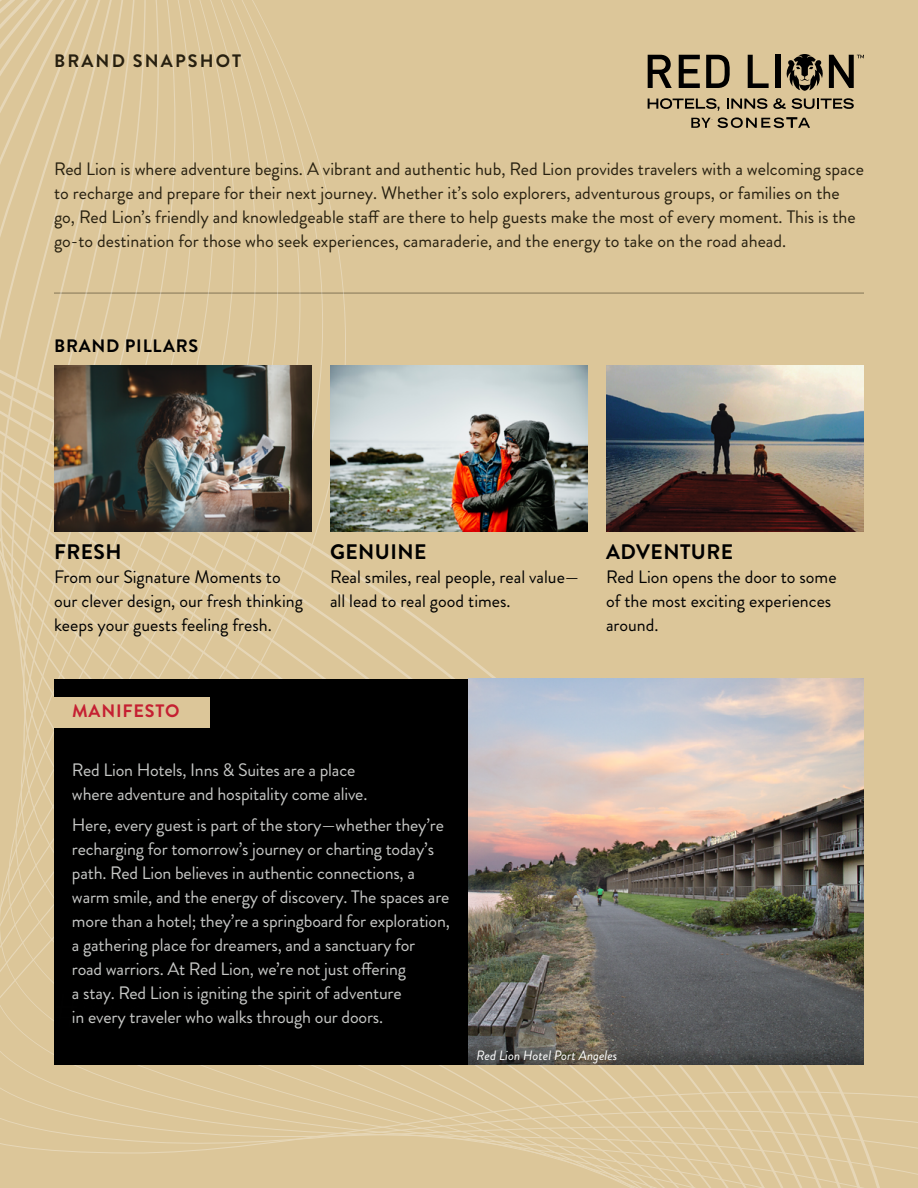
<style>
.page{position:relative;width:918px;height:1188px;background:#dcc699}
.page>*{position:absolute;margin:0;border:0;box-sizing:border-box;transform-origin:0 0}
.t1{font:700 21px "Brandon Grotesque";letter-spacing:.02em;color:#000}
.t2{font:18px/24px "Brandon Grotesque";letter-spacing:-.01em;color:#c7c8c6}
.t3{font:18px/24px "Brandon Grotesque";color:#272010}
.t4{font:18px/24px "Brandon Grotesque";color:#000}
.t5{font:700 18px "Brandon Grotesque";letter-spacing:.12em;color:#272010}
.t6{font:700 18px "Brandon Grotesque";letter-spacing:.045em;color:#000}
.t7{font:700 18px "Brandon Grotesque";letter-spacing:.045em;color:#c52032}
.t8{font:italic 13.5px "Brandon Grotesque";color:#fff}
</style>
<div class="page">
<svg style="left:786px;top:54px;width:37px;height:37px"></svg>
<svg style="left:648px;top:55px;width:24px;height:33px"></svg>
<svg style="left:679px;top:55px;width:21px;height:33px"></svg>
<svg style="left:706px;top:55px;width:24px;height:33px"></svg>
<div style="left:775px;top:55px;width:5px;height:33px;background:#000"></div>
<svg style="left:748px;top:55px;width:21px;height:33px"></svg>
<svg style="left:648px;top:98px;width:71px;height:13px"></svg>
<svg style="left:727px;top:98px;width:40px;height:11px"></svg>
<svg style="left:773px;top:98px;width:13px;height:11px"></svg>
<svg style="left:792px;top:98px;width:62px;height:11px"></svg>
<svg style="left:829px;top:55px;width:35px;height:33px"></svg>
<svg style="left:691px;top:118px;width:20px;height:10px"></svg>
<svg style="left:717px;top:117px;width:93px;height:11px"></svg>
<div style="left:54px;top:679px;width:810px;height:385px;background:#000"></div>
<img style="left:468px;top:678px;width:396px;height:357px">
<div style="left:54px;top:697px;width:155px;height:31px;background:#dcc699"></div>
<svg style="left:468px;top:1035px;width:396px;height:29px"></svg>
<img style="left:54px;top:366px;width:258px;height:166px">
<img style="left:330px;top:366px;width:258px;height:166px">
<img style="left:606px;top:366px;width:258px;height:166px">
<p class="t5" style="left:54px;top:48px;width:189px">BRAND SNAPSHOT</p>
<p class="t3" style="left:54px;top:157px;width:812px">Red Lion is where adventure begins. A vibrant and authentic hub, Red Lion provides travelers with a welcoming space to recharge and prepare for their next journey. Whether it’s solo explorers, adventurous groups, or families on the go, Red Lion’s friendly and knowledgeable staff are there to help guests make the most of every moment. This is the go-to destination for those who seek experiences, camaraderie, and the energy to take on the road ahead.</p>
<p class="t6" style="left:54px;top:333px;width:146px">BRAND PILLARS</p>
<p class="t1" style="left:54px;top:537px;width:69px">FRESH</p>
<p class="t4" style="left:54px;top:565px;width:251px">From our Signature Moments to our clever design, our fresh thinking keeps your guests feeling fresh.</p>
<p class="t7" style="left:72px;top:699px;width:109px">MANIFESTO</p>
<p class="t1" style="left:330px;top:537px;width:98px">GENUINE</p>
<p class="t4" style="left:330px;top:565px;width:251px">Real smiles, real people, real value— all lead to real good times.</p>
<p class="t2" style="left:72px;top:758px;width:297px">Red Lion Hotels, Inns &amp; Suites are a place where adventure and hospitality come alive.</p>
<p class="t2" style="left:72px;top:813px;width:380px">Here, every guest is part of the story—whether they’re recharging for tomorrow’s journey or charting today’s path. Red Lion believes in authentic connections, a warm smile, and the energy of discovery. The spaces are more than a hotel; they’re a springboard for exploration, a gathering place for dreamers, and a sanctuary for road warriors. At Red Lion, we’re not just offering<br>a stay. Red Lion is igniting the spirit of adventure<br>in every traveler who walks through our doors.</p>
<p class="t1" style="left:606px;top:537px;width:129px">ADVENTURE</p>
<p class="t4" style="left:606px;top:565px;width:232px">Red Lion opens the door to some of the most exciting experiences around.</p>
<p class="t8" style="left:477px;top:1046px;width:142px">Red Lion Hotel Port Angeles</p>
</div>
